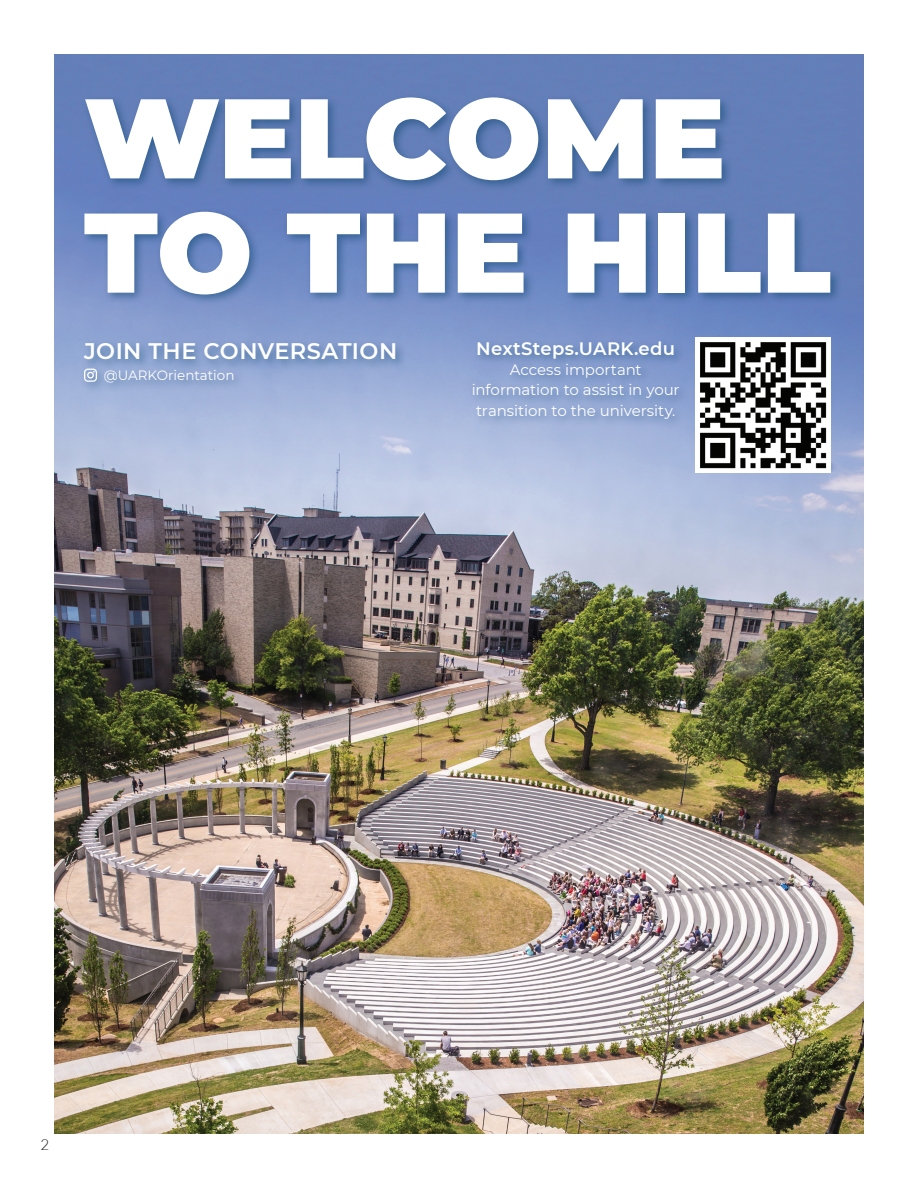
<style>
.page{position:relative;width:918px;height:1188px;background:#fff}
.page>*{position:absolute;margin:0;border:0;box-sizing:border-box;transform-origin:0 0}
.t1{font:900 113.1px/114.3px "Montserrat";color:#fff}
.t2{font:600 22.5px "Montserrat";letter-spacing:.02em;color:#fff}
.t3{font:600 18px "Montserrat";letter-spacing:.02em;color:#fff}
.t4{font:15px/20.2px "Montserrat";letter-spacing:-.005em;color:#fff;text-align:center}
.t5{font:300 15px "Lato";color:#231f20}
.t6{font:13.5px "Montserrat";color:#fff}
</style>
<div class="page">
<img style="left:54px;top:54px;width:810px;height:1080px">
<div style="left:80px;top:93px;width:763px;height:213px;background:#07446e;opacity:.5"></div>
<div style="left:80px;top:339px;width:327px;height:55px;background:#07446e;opacity:.5"></div>
<svg style="left:84px;top:369px;width:13px;height:13px"></svg>
<div style="left:469px;top:338px;width:221px;height:92px;background:#07446e;opacity:.5"></div>
<img style="left:696px;top:337px;width:135px;height:135px">
<h1 class="t1" style="left:84px;top:74px;width:749px">WELCOME<br>TO THE HILL</h1>
<h2 class="t2" style="left:84px;top:335px;width:315px">JOIN THE CONVERSATION</h2>
<p class="t6" style="left:104px;top:366px;width:132px">@UARKOrientation</p>
<p class="t3" style="left:476px;top:336px;width:200px">NextSteps.UARK.edu</p>
<p class="t4" style="left:472px;top:359px;width:209px">Access important information to assist in your transition to the university.</p>
<p class="t5" style="left:40px;top:1137px;width:10px">2</p>
</div>
